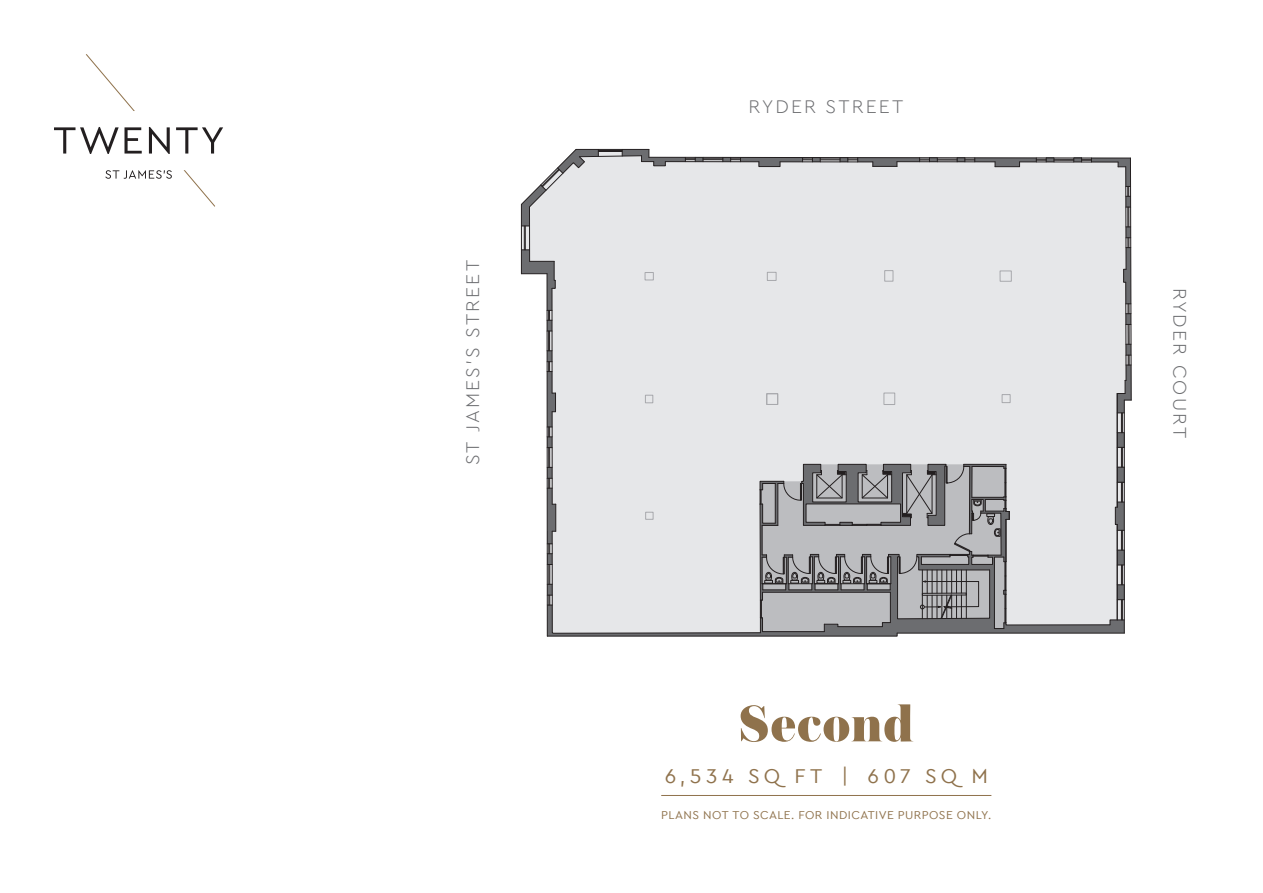
<style>
.page{position:relative;width:1263px;height:893px;background:#fff}
.page>*{position:absolute;margin:0;border:0;box-sizing:border-box;transform-origin:0 0}
.t1{font:900 54px "Austin";letter-spacing:.02em;color:#8f724c}
.t2{font:21px "Cera PRO";letter-spacing:.205em;color:#8f724c}
.t3{font:300 19.35px "Cera PRO";letter-spacing:.11em;color:#6c6d70}
.t4{font:12px "Cera PRO";letter-spacing:.035em;color:#8f724c}
</style>
<div class="page">
<svg style="left:54px;top:54px;width:169px;height:153px"></svg>
<div style="left:546px;top:438px;width:571px;height:198px;background:#e6e7e9"></div>
<div style="left:1117px;top:433px;width:7px;height:14px;background:#6c6d70"></div>
<div style="left:547px;top:437px;width:5px;height:11px;background:#6c6d70"></div>
<hr style="left:1124px;top:400px;width:1px;height:233px;background:#231f20">
<hr style="left:552px;top:412px;width:1px;height:92px;background:#231f20">
<hr style="left:547px;top:274px;width:1px;height:362px;background:#231f20">
<hr style="left:1117px;top:393px;width:1px;height:114px;background:#231f20">
<svg style="left:521px;top:149px;width:611px;height:289px;background:#e0e1e3"></svg>
<svg style="left:547px;top:447px;width:578px;height:190px;background:#c2c2c4"></svg>
<hr style="left:661px;top:795px;width:330px;height:1px;background:#8f724c">
<p class="t3" style="left:460px;top:465px;width:207px;rotate:-90deg">ST JAMES’S STREET</p>
<p class="t3" style="left:748px;top:94px;width:156px">RYDER STREET</p>
<p class="t1" style="left:738px;top:684px;width:177px">Second</p>
<p class="t2" style="left:665px;top:762px;width:325px">6,534 SQ FT | 607 SQ M</p>
<p class="t4" style="left:661px;top:807px;width:332px">PLANS NOT TO SCALE. FOR INDICATIVE PURPOSE ONLY.</p>
<p class="t3" style="left:1193px;top:288px;width:152px;rotate:90deg">RYDER COURT</p>
</div>
